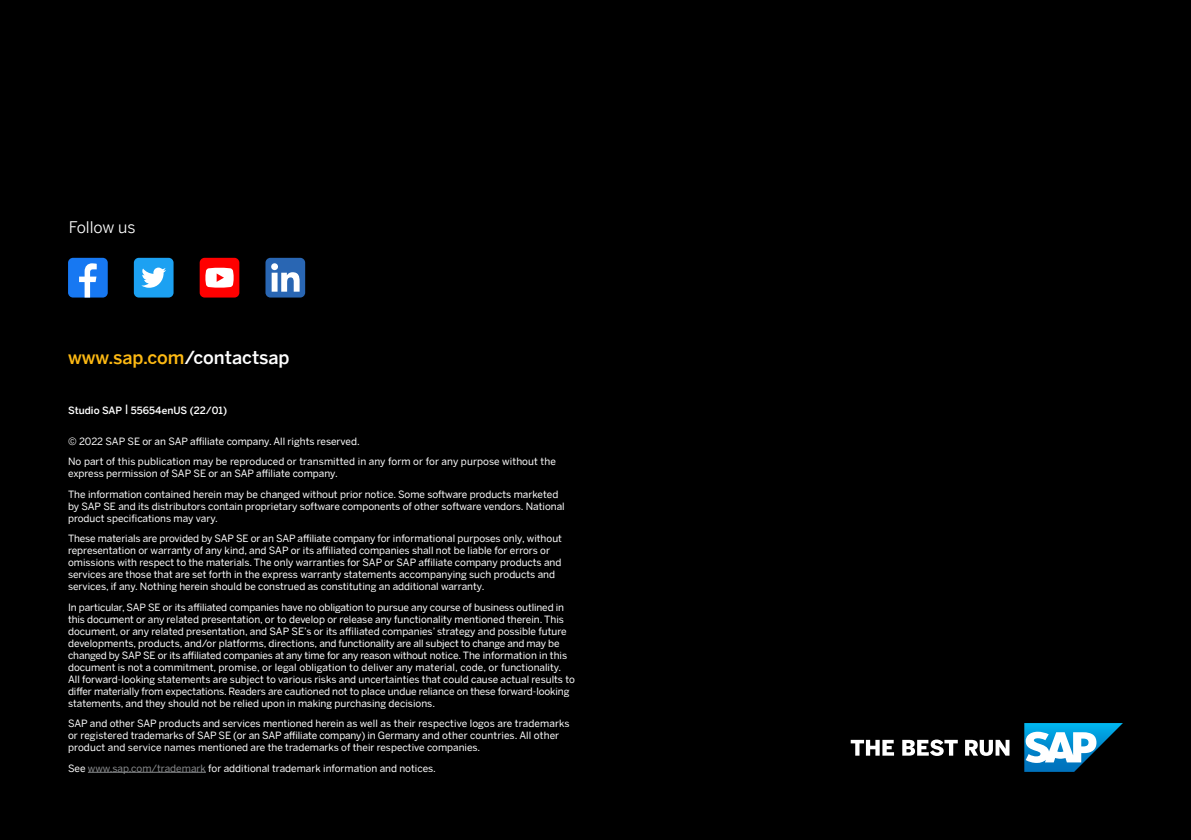
<style>
.page{position:relative;width:1191px;height:840px;background:#fff}
.page>*{position:absolute;margin:0;border:0;box-sizing:border-box;transform-origin:0 0}
.t1{font:500 18px "Benton Sans";color:#fdb913}
.t2{font:16px "Benton Sans";color:#fff}
.t3{font:10px/12px "Benton Sans";color:#fff}
.t4{font:500 10px "Benton Sans";color:#fff}
.s1{color:#fff}
.s2{color:#8a8c8e}
</style>
<div class="page">
<div style="left:0;top:0;width:1191px;height:839px;background:#000"></div>
<hr style="left:88px;top:771px;width:118px;height:1px;background:#8a8c8e">
<svg style="left:850px;top:739px;width:159px;height:16px"></svg>
<svg style="left:1024px;top:723px;width:99px;height:48px"></svg>
<div style="left:134px;top:258px;width:40px;height:39px;background:#1ca1f2;border-radius:5px"></div>
<svg style="left:141px;top:267px;width:25px;height:20px"></svg>
<div style="left:68px;top:258px;width:40px;height:39px;background:#1778f2;border-radius:5px"></div>
<svg style="left:79px;top:263px;width:18px;height:34px"></svg>
<div style="left:265px;top:258px;width:40px;height:39px;background:#2966b3;border-radius:5px"></div>
<svg style="left:271px;top:263px;width:28px;height:28px"></svg>
<div style="left:200px;top:258px;width:39px;height:39px;background:#f00;border-radius:5px"></div>
<svg style="left:205px;top:267px;width:29px;height:20px"></svg>
<h2 class="t2" style="left:69px;top:215px;width:68px">Follow us</h2>
<h1 class="t1" style="left:68px;top:344px;width:223px">www.sap.com<span class="s1">/contactsap</span></h1>
<p class="t4" style="left:68px;top:402px;width:160px">Studio SAP | 55654enUS (22/01)</p>
<p class="t3" style="left:68px;top:430px;width:489px;line-height:20.4px">© 2022 SAP SE or an SAP affiliate company. All rights reserved.<br>No part of this publication may be reproduced or transmitted in any form or for any purpose without the</p>
<p class="t3" style="left:68px;top:462px;width:492px;line-height:20.4px">express permission of SAP SE or an SAP affiliate company.<br>The information contained herein may be changed without prior notice. Some software products marketed</p>
<p class="t3" style="left:68px;top:499px;width:498px">by SAP SE and its distributors contain proprietary software components of other software vendors. National product specifications may vary.</p>
<p class="t3" style="left:68px;top:531px;width:495px">These materials are provided by SAP SE or an SAP affiliate company for informational purposes only, without representation or warranty of any kind, and SAP or its affiliated companies shall not be liable for errors or omissions with respect to the materials. The only warranties for SAP or SAP affiliate company products and services are those that are set forth in the express warranty statements accompanying such products and services, if any. Nothing herein should be construed as constituting an additional warranty.</p>
<p class="t3" style="left:68px;top:600px;width:508px">In particular, SAP SE or its affiliated companies have no obligation to pursue any course of business outlined in this document or any related presentation, or to develop or release any functionality mentioned therein. This document, or any related presentation, and SAP SE’s or its affiliated companies’ strategy and possible future developments, products, and/or platforms, directions, and functionality are all subject to change and may be changed by SAP SE or its affiliated companies at any time for any reason without notice. The information in this document is not a commitment, promise, or legal obligation to deliver any material, code, or functionality.<br>All forward-looking statements are subject to various risks and uncertainties that could cause actual results to differ materially from expectations. Readers are cautioned not to place undue reliance on these forward-looking statements, and they should not be relied upon in making purchasing decisions.</p>
<p class="t3" style="left:68px;top:716px;width:503px">SAP and other SAP products and services mentioned herein as well as their respective logos are trademarks or registered trademarks of SAP SE (or an SAP affiliate company) in Germany and other countries. All other product and service names mentioned are the trademarks of their respective companies.</p>
<p class="t3" style="left:68px;top:761px;width:369px">See <span class="s2">www.sap.com/trademark</span> for additional trademark information and notices.</p>
</div>
